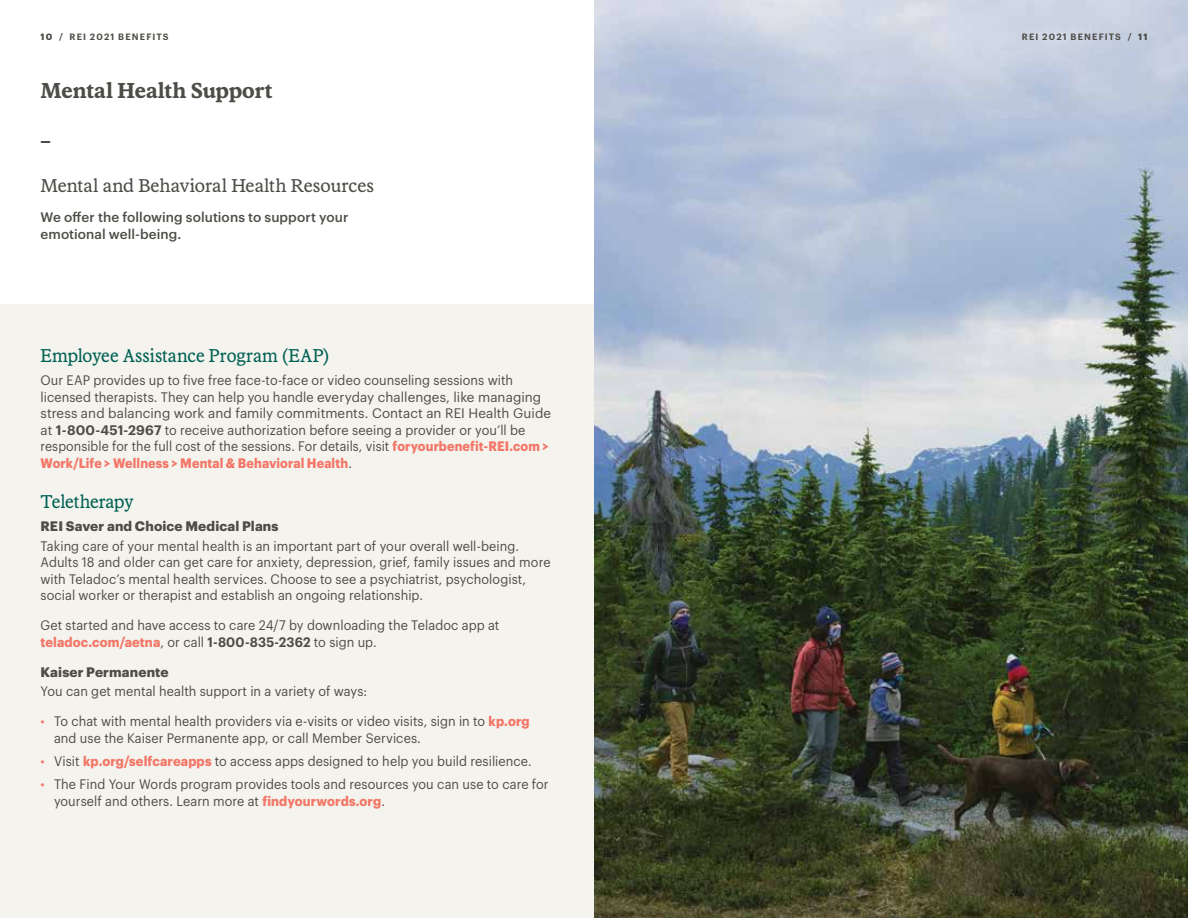
<style>
.page{position:relative;width:1188px;height:918px;background:#fff}
.page>*{position:absolute;margin:0;border:0;box-sizing:border-box;transform-origin:0 0}
.t1{font:600 21px "REI Stuart";letter-spacing:-.005em;color:#4d4c47}
.t2{font:700 21px "REI Stuart";color:#4d4c47}
.t3{font:18px "REI Stuart";letter-spacing:-.01em;color:#006154;scale:.96 1}
.t4{font:18px "REI Stuart";letter-spacing:-.005em;color:#4d4c47}
.t5{font:13.5px/16.5px "Graphik";letter-spacing:.005em;color:#4d4c47;scale:.94 1}
.t6{font:500 13.5px/16.5px "Graphik";letter-spacing:.005em;color:#4d4c47}
.t7{font:700 13.5px "Graphik";letter-spacing:.015em;color:#4d4c47}
.t8{font:600 9px "Graphik";letter-spacing:.125em;color:#4d4c47}
.s1{font-weight:700}
.s2{font-weight:600}
.s3{font-weight:700;color:#f37768}
.s4{color:#f37768}
</style>
<div class="page">
<div style="left:0;top:305px;width:594px;height:613px;background:#f4f3ee"></div>
<img style="left:594px;top:0;width:594px;height:918px">
<p class="t8" style="left:41px;top:30px;width:130px"><span class="s1">10</span> / REI 2021 BENEFITS</p>
<p class="t8" style="left:1022px;top:30px;width:127px">REI 2021 BENEFITS / <span class="s1">11</span></p>
<h1 class="t1" style="left:40px;top:77px;width:234px">Mental Health Support</h1>
<h1 class="t2" style="left:40px;top:127px;width:12px">–</h1>
<h2 class="t4" style="left:40px;top:175px;width:335px">Mental and Behavioral Health Resources</h2>
<p class="t6" style="left:40px;top:208px;width:309px">We offer the following solutions to support your emotional well-being.</p>
<h2 class="t3" style="left:40px;top:345px;width:302px">Employee Assistance Program (EAP)</h2>
<p class="t5" style="left:40px;top:371px;width:545px">Our EAP provides up to five free face-to-face or video counseling sessions with licensed therapists. They can help you handle everyday challenges, like managing stress and balancing work and family commitments. Contact an REI Health Guide at <span class="s2">1-800-451-2967</span> to receive authorization before seeing a provider or you’ll be responsible for the full cost of the sessions. For details, visit <span class="s3">foryourbenefit-REI.com &gt; Work/Life &gt; Wellness &gt; Mental &amp; Behavioral Health</span>.</p>
<h2 class="t3" style="left:40px;top:490px;width:99px">Teletherapy</h2>
<p class="t7" style="left:40px;top:516px;width:240px">REI Saver and Choice Medical Plans</p>
<p class="t5" style="left:40px;top:536px;width:544px">Taking care of your mental health is an important part of your overall well-being.<br>Adults 18 and older can get care for anxiety, depression, grief, family issues and more with Teladoc’s mental health services. Choose to see a psychiatrist, psychologist, social worker or therapist and establish an ongoing relationship.</p>
<p class="t5" style="left:40px;top:616px;width:490px">Get started and have access to care 24/7 by downloading the Teladoc app at <span class="s3">teladoc.com/aetna</span>, or call <span class="s2">1-800-835-2362</span> to sign up.</p>
<p class="t7" style="left:40px;top:661px;width:130px">Kaiser Permanente</p>
<p class="t5" style="left:40px;top:682px;width:349px">You can get mental health support in a variety of ways:</p>
<p class="t5" style="left:54px;top:712px;width:508px;text-indent:-14px"><span class="s4">•</span> To chat with mental health providers via e-visits or video visits, sign in to <span class="s3">kp.org </span>and use the Kaiser Permanente app, or call Member Services.</p>
<p class="t5" style="left:40px;top:752px;width:524px"><span class="s4">•</span> Visit <span class="s3">kp.org/selfcareapps</span> to access apps designed to help you build resilience.</p>
<p class="t5" style="left:54px;top:775px;width:528px;text-indent:-14px"><span class="s4">•</span> The Find Your Words program provides tools and resources you can use to care for yourself and others. Learn more at <span class="s3">findyourwords.org</span>.</p>
</div>
